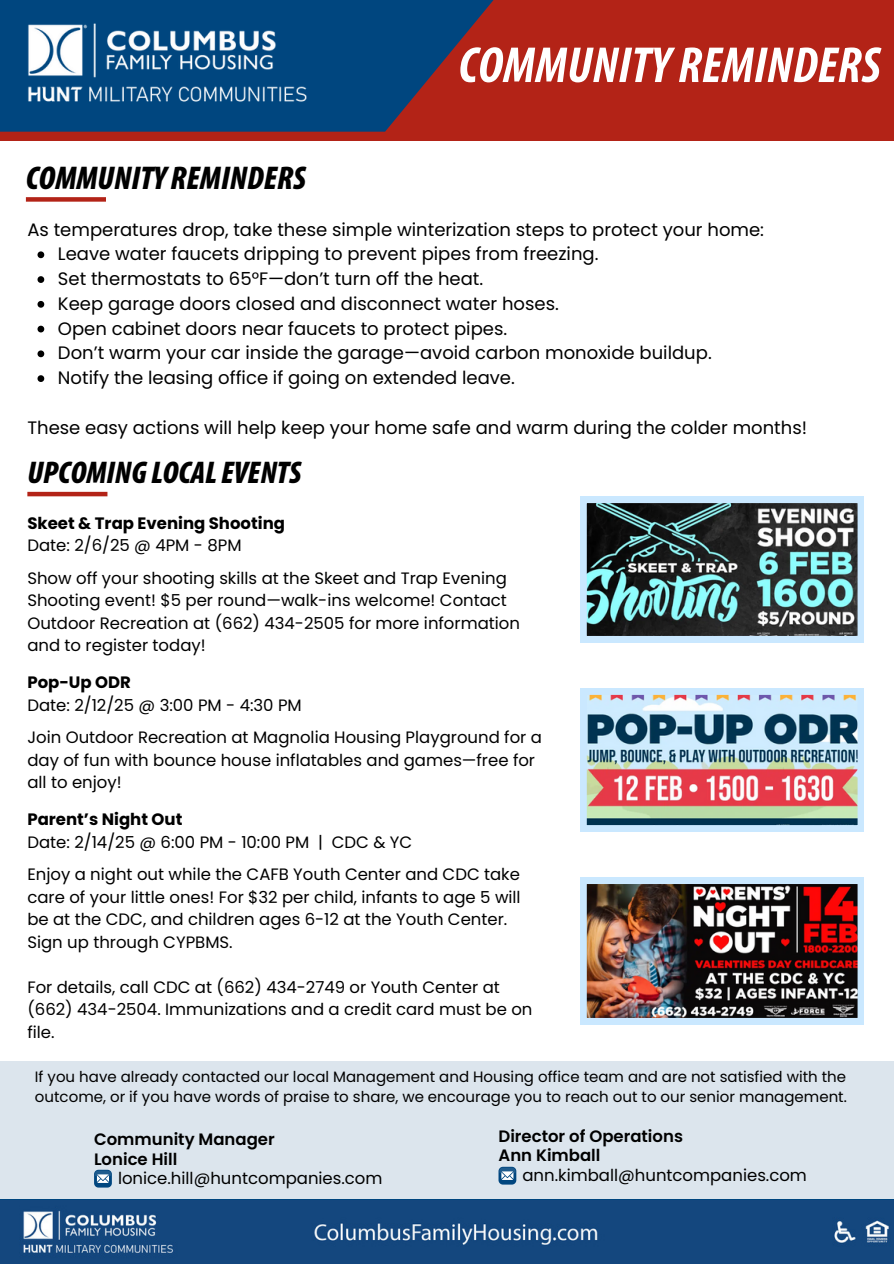
<style>
.page{position:relative;width:894px;height:1264px;background:#fff}
.page>*{position:absolute;margin:0;border:0;box-sizing:border-box;transform-origin:0 0}
.t1{font:italic 700 condensed 51px "Myriad Pro";letter-spacing:.005em;color:#fff}
.t2{font:italic 900 condensed 33px "Myriad Pro";color:#000}
.t3{font:italic 900 condensed 31.5px "Myriad Pro";color:#000}
.t4{font:18px "Poppins";color:#000}
.t5{font:16.5px/22.5px "Poppins";color:#000}
.t6{font:600 16.5px/19.2px "Poppins";color:#000}
.t7{font:700 16.5px/22.5px "Poppins";color:#000}
.t8{font:15px/20.2px "Poppins";color:#000}
.s1{font-weight:400}
.s2{font-weight:700}
</style>
<div class="page">
<div style="left:0;top:1061px;width:893px;height:138px;background:#dce5ed"></div>
<div style="left:0;top:0;width:893px;height:141px;background:#b32317"></div>
<svg style="left:335px;top:0;width:159px;height:132px;fill:#00467f"></svg>
<img style="left:0;top:0;width:335px;height:132px">
<img style="left:0;top:1200px;width:893px;height:63px">
<svg style="left:498px;top:1166px;width:18px;height:18px"></svg>
<svg style="left:94px;top:1169px;width:18px;height:18px"></svg>
<div style="left:26px;top:197px;width:80px;height:5px;background:#b32317"></div>
<hr style="left:27px;top:492px;width:80px;height:4px;background:#b32317">
<svg style="left:580px;top:496px;width:283px;height:146px;background:#5b7478"></svg>
<svg style="left:580px;top:688px;width:283px;height:143px;background:#a8a2ab"></svg>
<img style="left:580px;top:877px;width:283px;height:147px">
<svg style="left:37px;top:251px;width:7px;height:7px"></svg>
<svg style="left:37px;top:276px;width:7px;height:7px"></svg>
<svg style="left:37px;top:301px;width:7px;height:7px"></svg>
<svg style="left:37px;top:326px;width:7px;height:6px"></svg>
<svg style="left:37px;top:350px;width:7px;height:7px"></svg>
<svg style="left:37px;top:375px;width:7px;height:7px"></svg>
<h1 class="t2" style="left:26px;top:164px;width:281px">COMMUNITY REMINDERS</h1>
<h2 class="t1" style="left:458px;top:44px;width:423px">COMMUNITY REMINDERS</h2>
<p class="t4" style="left:27px;top:217px;width:738px">As temperatures drop, take these simple winterization steps to protect your home:</p>
<h4 class="t4" style="left:58px;top:241px;width:542px">Leave water faucets dripping to prevent pipes from freezing.</h4>
<p class="t4" style="left:58px;top:266px;width:426px">Set thermostats to 65°F—don’t turn off the heat.</p>
<p class="t4" style="left:58px;top:291px;width:502px">Keep garage doors closed and disconnect water hoses.</p>
<p class="t4" style="left:58px;top:316px;width:450px">Open cabinet doors near faucets to protect pipes.</p>
<p class="t4" style="left:58px;top:340px;width:655px">Don’t warm your car inside the garage—avoid carbon monoxide buildup.</p>
<p class="t4" style="left:58px;top:365px;width:458px">Notify the leasing office if going on extended leave.</p>
<p class="t4" style="left:27px;top:415px;width:781px">These easy actions will help keep your home safe and warm during the colder months!</p>
<h2 class="t3" style="left:27px;top:459px;width:275px">UPCOMING LOCAL EVENTS</h2>
<h4 class="t7" style="left:27px;top:511px;width:259px">Skeet &amp; Trap Evening Shooting<br><span class="s1">Date: 2/6/25 @ 4PM - 8PM</span></h4>
<p class="t5" style="left:27px;top:566px;width:494px">Show off your shooting skills at the Skeet and Trap Evening Shooting event! $5 per round—walk-ins welcome! Contact Outdoor Recreation at (662) 434-2505 for more information and to register today!</p>
<h4 class="t5" style="left:27px;top:671px;width:276px"><span class="s2">Pop-Up ODR<br></span>Date: 2/12/25 @ 3:00 PM - 4:30 PM</h4>
<h4 class="t5" style="left:27px;top:726px;width:516px">Join Outdoor Recreation at Magnolia Housing Playground for a day of fun with bounce house inflatables and games—free for all to enjoy!</h4>
<h4 class="t5" style="left:27px;top:808px;width:386px"><span class="s2">Parent’s Night Out<br></span>Date: 2/14/25 @ 6:00 PM - 10:00 PM | CDC &amp; YC</h4>
<h4 class="t5" style="left:27px;top:863px;width:494px">Enjoy a night out while the CAFB Youth Center and CDC take care of your little ones! For $32 per child, infants to age 5 will be at the CDC, and children ages 6-12 at the Youth Center.<br>Sign up through CYPBMS.</h4>
<h4 class="t5" style="left:27px;top:975px;width:506px">For details, call CDC at (662) 434-2749 or Youth Center at (662) 434-2504. Immunizations and a credit card must be on file.</h4>
<p class="t8" style="left:35px;top:1066px;width:813px">If you have already contacted our local Management and Housing office team and are not satisfied with the outcome, or if you have words of praise to share, we encourage you to reach out to our senior management.</p>
<p class="t6" style="left:94px;top:1129px;width:182px">Community Manager<br>Lonice Hill</p>
<h4 class="t5" style="left:118px;top:1166px;width:266px">lonice.hill@huntcompanies.com</h4>
<h4 class="t6" style="left:498px;top:1126px;width:186px">Director of Operations<br>Ann Kimball</h4>
<p class="t5" style="left:522px;top:1163px;width:286px">ann.kimball@huntcompanies.com</p>
</div>
